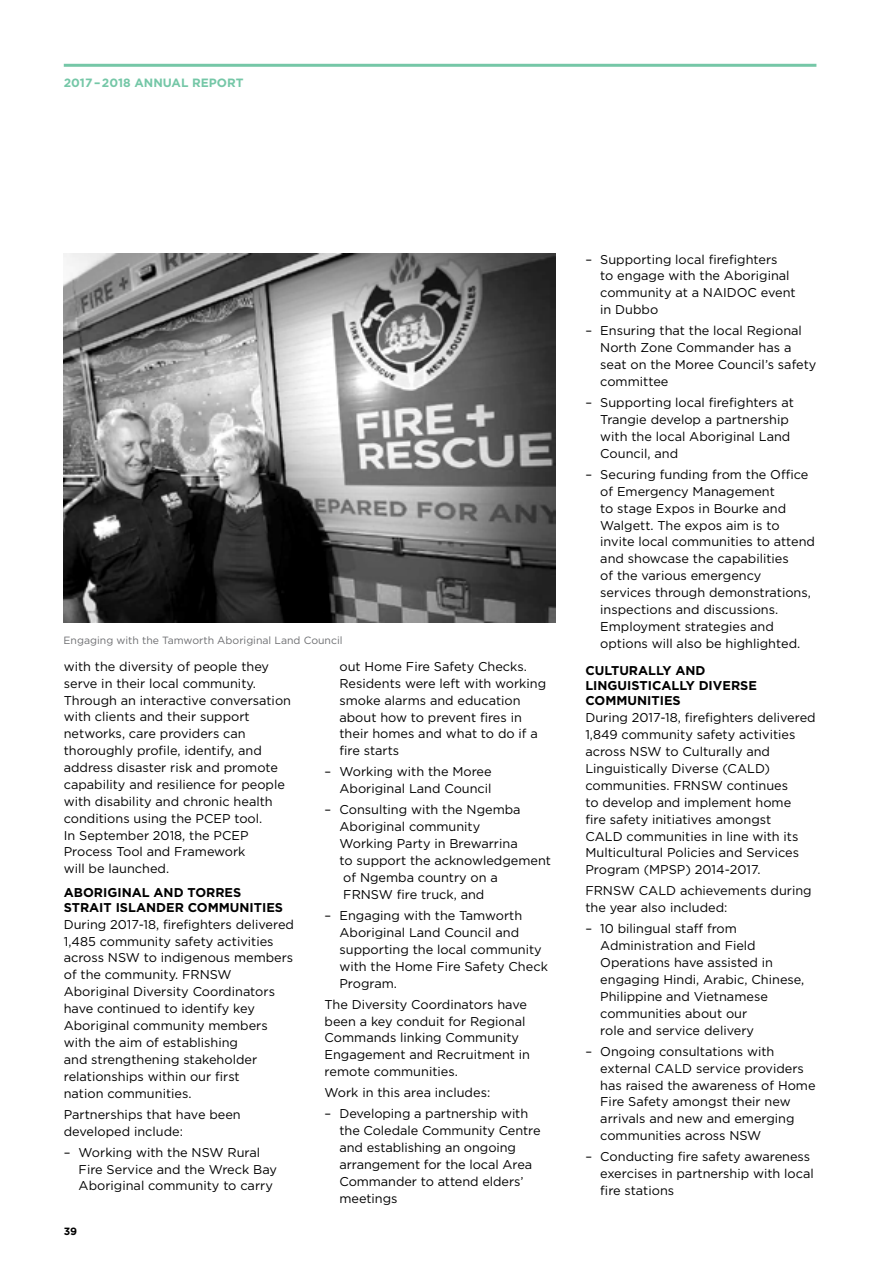
<style>
.page{position:relative;width:893px;height:1263px;background:#fff}
.page>*{position:absolute;margin:0;border:0;box-sizing:border-box;transform-origin:0 0}
.t1{font:12.75px/17px "Gotham";color:#000}
.t2{font:700 12.75px/15px "Gotham";color:#000}
.t3{font:700 12px "Gotham";color:#75c7a7}
.t4{font:10.5px "Gotham";color:#6d6e71}
.t5{font:700 10.5px "Gotham";color:#000}
</style>
<div class="page">
<img style="left:64px;top:253px;width:492px;height:369px">
<hr style="left:64px;top:64px;width:752px;height:3px;background:#75c7a7">
<p class="t3" style="left:64px;top:75px;width:181px">2017 – 2018 ANNUAL REPORT</p>
<p class="t4" style="left:64px;top:633px;width:280px">Engaging with the Tamworth Aboriginal Land Council</p>
<p class="t1" style="left:64px;top:657px;width:229px">with the diversity of people they serve in their local community.<br>Through an interactive conversation with clients and their support networks, care providers can thoroughly profile, identify, and address disaster risk and promote capability and resilience for people with disability and chronic health conditions using the PCEP tool.<br>In September 2018, the PCEP<br>Process Tool and Framework<br>will be launched.</p>
<p class="t2" style="left:64px;top:885px;width:221px">ABORIGINAL AND TORRES<br>STRAIT ISLANDER COMMUNITIES</p>
<p class="t1" style="left:64px;top:915px;width:232px">During 2017-18, firefighters delivered<br>1,485 community safety activities across NSW to indigenous members of the community. FRNSW<br>Aboriginal Diversity Coordinators have continued to identify key<br>Aboriginal community members with the aim of establishing<br>and strengthening stakeholder relationships within our first<br>nation communities.</p>
<p class="t1" style="left:64px;top:1105px;width:179px">Partnerships that have been developed include:</p>
<p class="t1" style="left:79px;top:1143px;width:200px;text-indent:-15px">– Working with the NSW Rural<br>Fire Service and the Wreck Bay<br>Aboriginal community to carry</p>
<p class="t5" style="left:64px;top:1224px;width:15px">39</p>
<p class="t1" style="left:339px;top:658px;width:208px">out Home Fire Safety Checks.<br>Residents were left with working smoke alarms and education about how to prevent fires in their homes and what to do if a fire starts</p>
<p class="t1" style="left:325px;top:763px;width:169px;text-align:right">– Working with the Moree<br>Aboriginal Land Council</p>
<p class="t1" style="left:339px;top:801px;width:213px;text-indent:-15px">– Consulting with the Ngemba<br>Aboriginal community<br>Working Party in Brewarrina<br>to support the acknowledgement of Ngemba country on a<br>FRNSW fire truck, and</p>
<p class="t1" style="left:339px;top:907px;width:210px;text-indent:-15px">– Engaging with the Tamworth<br>Aboriginal Land Council and supporting the local community with the Home Fire Safety Check<br>Program.</p>
<p class="t1" style="left:325px;top:995px;width:207px">The Diversity Coordinators have been a key conduit for Regional<br>Commands linking Community<br>Engagement and Recruitment in remote communities.</p>
<p class="t1" style="left:325px;top:1084px;width:167px">Work in this area includes:</p>
<p class="t1" style="left:339px;top:1105px;width:203px;text-indent:-15px">– Developing a partnership with the Coledale Community Centre and establishing an ongoing arrangement for the local Area<br>Commander to attend elders’ meetings</p>
<p class="t1" style="left:600px;top:250px;width:197px;text-indent:-15px">– Supporting local firefighters<br>to engage with the Aboriginal community at a NAIDOC event in Dubbo</p>
<p class="t1" style="left:600px;top:322px;width:218px;text-indent:-15px">– Ensuring that the local Regional<br>North Zone Commander has a seat on the Moree Council’s safety committee</p>
<p class="t1" style="left:600px;top:394px;width:195px;text-indent:-15px">– Supporting local firefighters at<br>Trangie develop a partnership with the local Aboriginal Land<br>Council, and</p>
<p class="t1" style="left:600px;top:466px;width:216px;text-indent:-15px">– Securing funding from the Office of Emergency Management<br>to stage Expos in Bourke and<br>Walgett. The expos aim is to invite local communities to attend and showcase the capabilities<br>of the various emergency services through demonstrations, inspections and discussions.<br>Employment strategies and options will also be highlighted.</p>
<p class="t2" style="left:585px;top:663px;width:173px">CULTURALLY AND<br>LINGUISTICALLY DIVERSE<br>COMMUNITIES</p>
<p class="t1" style="left:585px;top:709px;width:232px">During 2017-18, firefighters delivered<br>1,849 community safety activities across NSW to Culturally and<br>Linguistically Diverse (CALD) communities. FRNSW continues<br>to develop and implement home<br>fire safety initiatives amongst<br>CALD communities in line with its<br>Multicultural Policies and Services<br>Program (MPSP) 2014-2017.</p>
<p class="t1" style="left:585px;top:882px;width:228px">FRNSW CALD achievements during the year also included:</p>
<p class="t1" style="left:600px;top:920px;width:206px;text-indent:-15px">– 10 bilingual staff from<br>Administration and Field<br>Operations have assisted in engaging Hindi, Arabic, Chinese,<br>Philippine and Vietnamese communities about our<br>role and service delivery</p>
<p class="t1" style="left:600px;top:1042px;width:217px;text-indent:-15px">– Ongoing consultations with external CALD service providers has raised the awareness of Home<br>Fire Safety amongst their new arrivals and new and emerging communities across NSW</p>
<p class="t1" style="left:600px;top:1148px;width:215px;text-indent:-15px">– Conducting fire safety awareness exercises in partnership with local fire stations</p>
</div>
